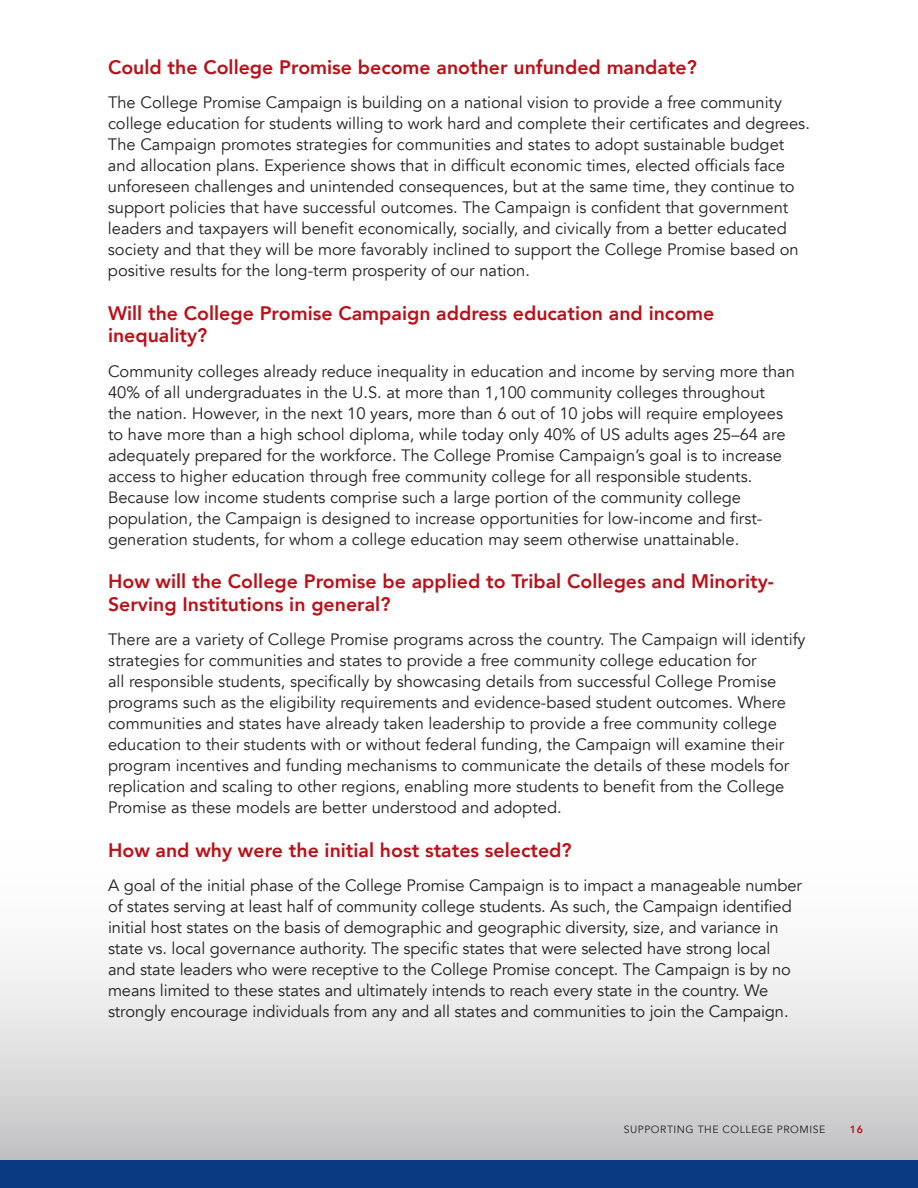
<style>
.page{position:relative;width:918px;height:1188px;background:#fff}
.page>*{position:absolute;margin:0;border:0;box-sizing:border-box;transform-origin:0 0}
.t1{font:800 19.5px/22.5px "Avenir";color:#bb1018}
.t2{font:16.5px/21px "Avenir";color:#231f20}
.t3{font:10.5px "Avenir";letter-spacing:.05em;color:#231f20}
.t4{font:800 10.5px "Avenir";color:#bb1018}
</style>
<div class="page">
<div style="left:0;top:830px;width:918px;height:332px;background:linear-gradient(to bottom,#fff,#c5c5c9)"></div>
<div style="left:0;top:1161px;width:918px;height:27px;background:#083981"></div>
<p class="t1" style="left:108px;top:54px;width:590px">Could the College Promise become another unfunded mandate?</p>
<p class="t2" style="left:108px;top:92px;width:703px">The College Promise Campaign is building on a national vision to provide a free community college education for students willing to work hard and complete their certificates and degrees.<br>The Campaign promotes strategies for communities and states to adopt sustainable budget and allocation plans. Experience shows that in difficult economic times, elected officials face unforeseen challenges and unintended consequences, but at the same time, they continue to support policies that have successful outcomes. The Campaign is confident that government leaders and taxpayers will benefit economically, socially, and civically from a better educated society and that they will be more favorably inclined to support the College Promise based on positive results for the long-term prosperity of our nation.</p>
<p class="t1" style="left:108px;top:300px;width:608px">Will the College Promise Campaign address education and income inequality?</p>
<p class="t2" style="left:108px;top:361px;width:688px">Community colleges already reduce inequality in education and income by serving more than 40% of all undergraduates in the U .S. at more than 1,100 community colleges throughout<br>the nation. However, in the next 10 years, more than 6 out of 10 jobs will require employees to have more than a high school diploma, while today only 40% of US adults ages 25–64 are adequately prepared for the workforce. The College Promise Campaign’s goal is to increase access to higher education through free community college for all responsible students.<br>Because low income students comprise such a large portion of the community college population, the Campaign is designed to increase opportunities for low-income and first&shy;generation students, for whom a college education may seem otherwise unattainable.</p>
<p class="t1" style="left:108px;top:569px;width:668px">How will the College Promise be applied to Tribal Colleges and Minority-<br>Serving Institutions in general?</p>
<p class="t2" style="left:108px;top:629px;width:699px">There are a variety of College Promise programs across the country. The Campaign will identify strategies for communities and states to provide a free community college education for<br>all responsible students, specifically by showcasing details from successful College Promise programs such as the eligibility requirements and evidence-based student outcomes. Where communities and states have already taken leadership to provide a free community college education to their students with or without federal funding, the Campaign will examine their program incentives and funding mechanisms to communicate the details of these models for replication and scaling to other regions, enabling more students to benefit from the College Promise as these models are better understood and adopted.</p>
<p class="t1" style="left:108px;top:837px;width:465px">How and why were the initial host states selected?</p>
<p class="t2" style="left:108px;top:875px;width:696px">A goal of the initial phase of the College Promise Campaign is to impact a manageable number of states serving at least half of community college students. As such, the Campaign identified initial host states on the basis of demographic and geographic diversity, size, and variance in state vs. local governance authority. The specific states that were selected have strong local and state leaders who were receptive to the College Promise concept. The Campaign is by no means limited to these states and ultimately intends to reach every state in the country. We strongly encourage individuals from any and all states and communities to join the Campaign.</p>
<p class="t3" style="left:624px;top:1123px;width:22px">Supporti</p>
<p class="t3" style="left:677px;top:1123px;width:43px">ng theco</p>
<p class="t3" style="left:740px;top:1123px;width:34px">llegepromise</p>
<p class="t4" style="left:850px;top:1119px;width:14px">16</p>
</div>
